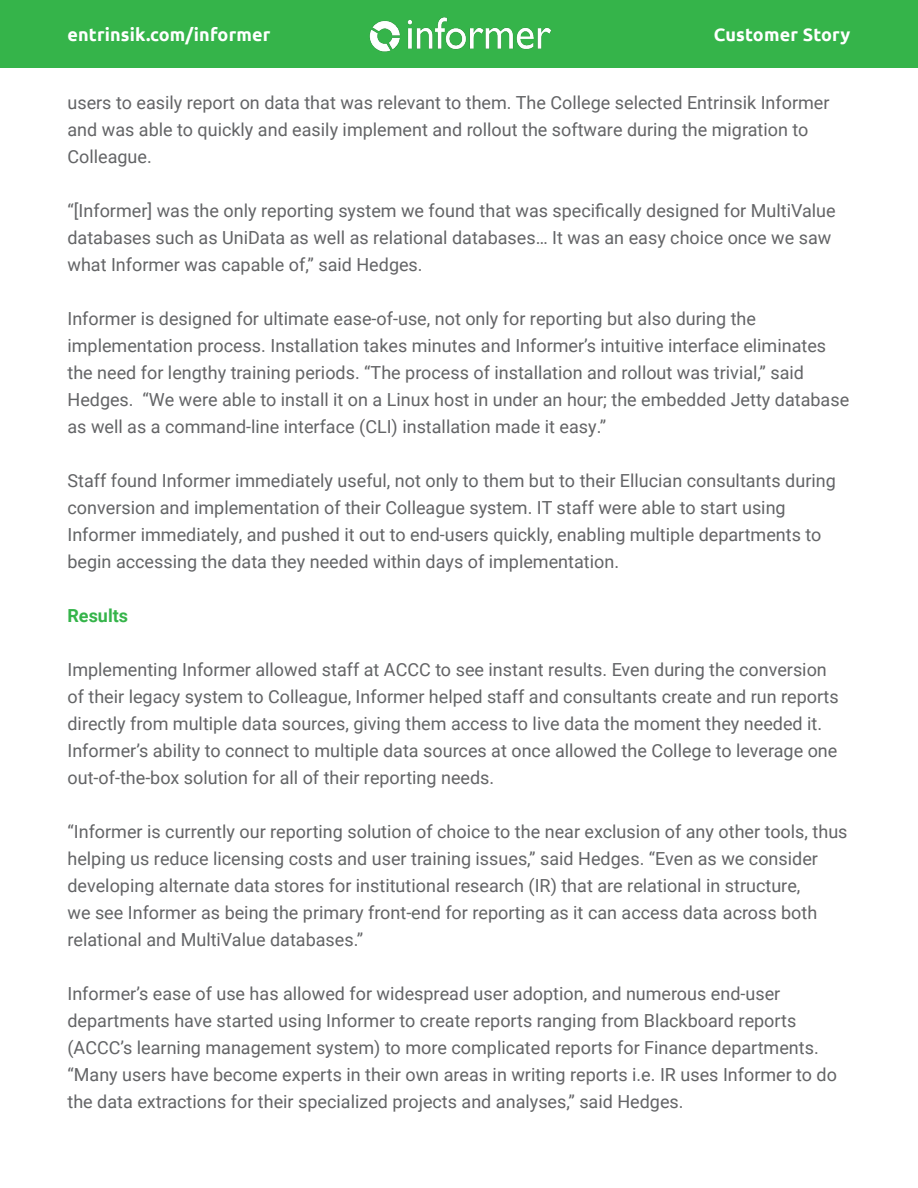
<style>
.page{position:relative;width:918px;height:1188px;background:#fff}
.page>*{position:absolute;margin:0;border:0;box-sizing:border-box;transform-origin:0 0}
.t1{font:18px/27px "Roboto";color:#636466}
.t2{font:700 18px "Ubuntu";letter-spacing:.01em;color:#fff}
.t3{font:700 18px "Roboto";color:#35b44a}
</style>
<div class="page">
<div style="left:0;top:0;width:918px;height:68px;background:#35b44a"></div>
<img style="left:369px;top:17px;width:182px;height:35px">
<p class="t2" style="left:68px;top:24px;width:204px">entrinsik.com/informer</p>
<p class="t2" style="left:714px;top:24px;width:138px">Customer Story</p>
<p class="t1" style="left:68px;top:88px;width:764px">users to easily report on data that was relevant to them. The College selected Entrinsik Informer and was able to quickly and easily implement and rollout the software during the migration to<br>Colleague.</p>
<p class="t1" style="left:68px;top:196px;width:770px">“[Informer] was the only reporting system we found that was specifically designed for MultiValue databases such as UniData as well as relational databases… It was an easy choice once we saw what Informer was capable of,” said Hedges.</p>
<p class="t1" style="left:68px;top:304px;width:783px">Informer is designed for ultimate ease-of-use, not only for reporting but also during the implementation process. Installation takes minutes and Informer’s intuitive interface eliminates the need for lengthy training periods. “The process of installation and rollout was trivial,” said Hedges. “We were able to install it on a Linux host in under an hour; the embedded Jetty database as well as a command-line interface (CLI) installation made it easy.”</p>
<p class="t1" style="left:68px;top:466px;width:770px">Staff found Informer immediately useful, not only to them but to their Ellucian consultants during conversion and implementation of their Colleague system. IT staff were able to start using Informer immediately, and pushed it out to end-users quickly, enabling multiple departments to begin accessing the data they needed within days of implementation.</p>
<p class="t3" style="left:68px;top:603px;width:62px">Results</p>
<p class="t1" style="left:68px;top:655px;width:773px">Implementing Informer allowed staff at ACCC to see instant results. Even during the conversion of their legacy system to Colleague, Informer helped staff and consultants create and run reports directly from multiple data sources, giving them access to live data the moment they needed it.<br>Informer’s ability to connect to multiple data sources at once allowed the College to leverage one out-of-the-box solution for all of their reporting needs.</p>
<p class="t1" style="left:68px;top:817px;width:782px">“Informer is currently our reporting solution of choice to the near exclusion of any other tools, thus helping us reduce licensing costs and user training issues,” said Hedges. “Even as we consider developing alternate data stores for institutional research (IR) that are relational in structure,<br>we see Informer as being the primary front-end for reporting as it can access data across both relational and MultiValue databases.”</p>
<p class="t1" style="left:68px;top:979px;width:771px">Informer’s ease of use has allowed for widespread user adoption, and numerous end-user departments have started using Informer to create reports ranging from Blackboard reports (ACCC’s learning management system) to more complicated reports for Finance departments. “Many users have become experts in their own areas in writing reports i.e. IR uses Informer to do the data extractions for their specialized projects and analyses,” said Hedges.</p>
</div>
